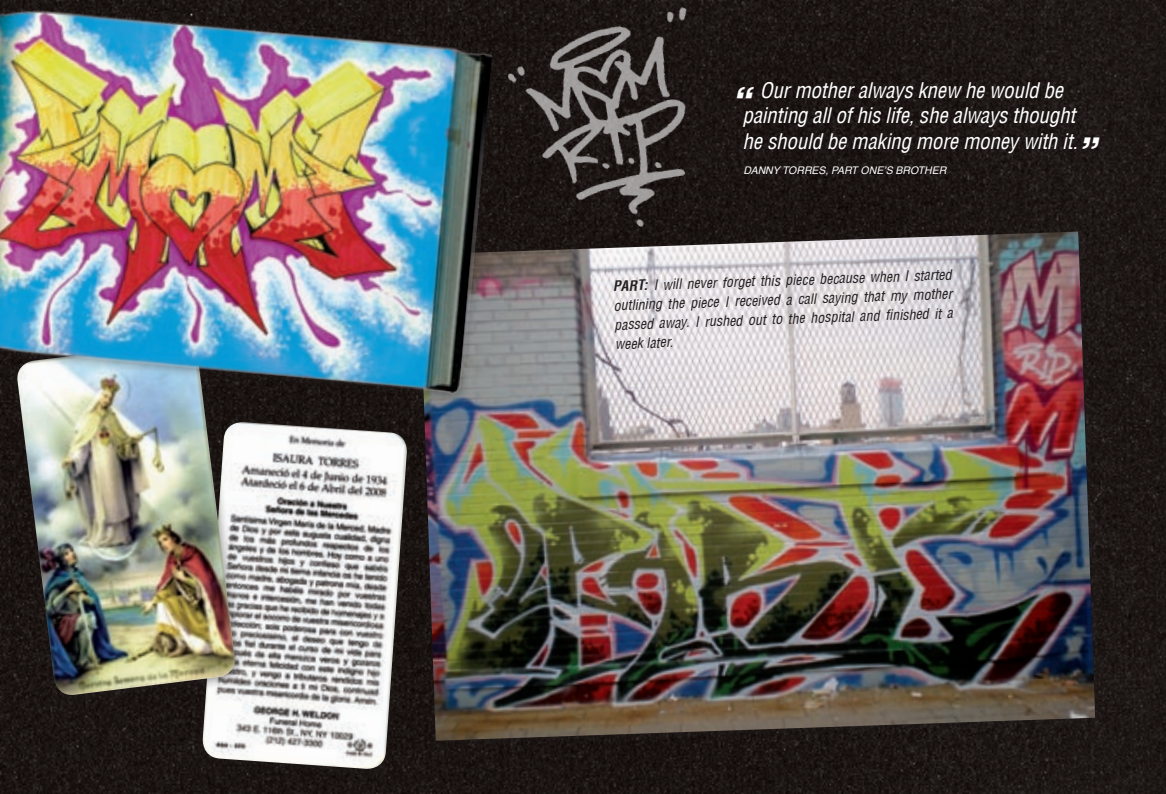
<style>
.page{position:relative;width:1166px;height:794px;background:#fff}
.page>*{position:absolute;margin:0;border:0;box-sizing:border-box;transform-origin:0 0}
.t1{font:italic 900 condensed 36.75px "Helvetica LT";color:#fff}
.t2{font:italic condensed 21px/25.4px "Helvetica LT";letter-spacing:-.01em;color:#fff}
.t3{font:italic condensed 14px/19.2px "Helvetica LT";color:#231f20;text-align:justify}
.t4{font:italic 10.5px "Helvetica LT";letter-spacing:-.04em;color:#fff}
.s1{font-weight:900;font-size:36.75px}
.s2{font-weight:700}
</style>
<div class="page">
<img style="left:0;top:0;width:1166px;height:794px">
<div style="left:410px;top:223px;width:694px;height:527px;background:#1c1613"></div>
<img style="left:419px;top:231px;width:676px;height:509px">
<div style="left:194px;top:413px;width:222px;height:365px;background:#191311"></div>
<img style="left:201px;top:422px;width:207px;height:348px">
<div style="left:9px;top:334px;width:235px;height:370px;background:#231f20;opacity:.45"></div>
<img style="left:15px;top:403px;width:222px;height:294px">
<img style="left:0;top:1px;width:493px;height:397px">
<img style="left:458px;top:0;width:297px;height:255px">
<h2 class="t2" style="left:742px;top:78px;width:355px;text-indent:17px">Our mother always knew he would be painting all of his life, she always thought he should be making more money with it.<span class="s1">”</span></h2>
<p class="t4" style="left:743px;top:164px;width:16px">DANNY</p>
<p class="t4" style="left:782px;top:164px;width:15px">TORRES</p>
<p class="t4" style="left:825px;top:164px;width:20px">, PART</p>
<p class="t4" style="left:860px;top:164px;width:44px">ONE’S BROTHER</p>
<h1 class="t1" style="left:731px;top:78px;width:20px">“</h1>
<p class="t3" style="left:612px;top:276px;width:340px;rotate:-2deg"><span class="s2">PART:</span> I will never forget this piece because when I started outlining the piece I received a call saying that my mother passed away. I rushed out to the hospital and fi nished it a week later.</p>
</div>
